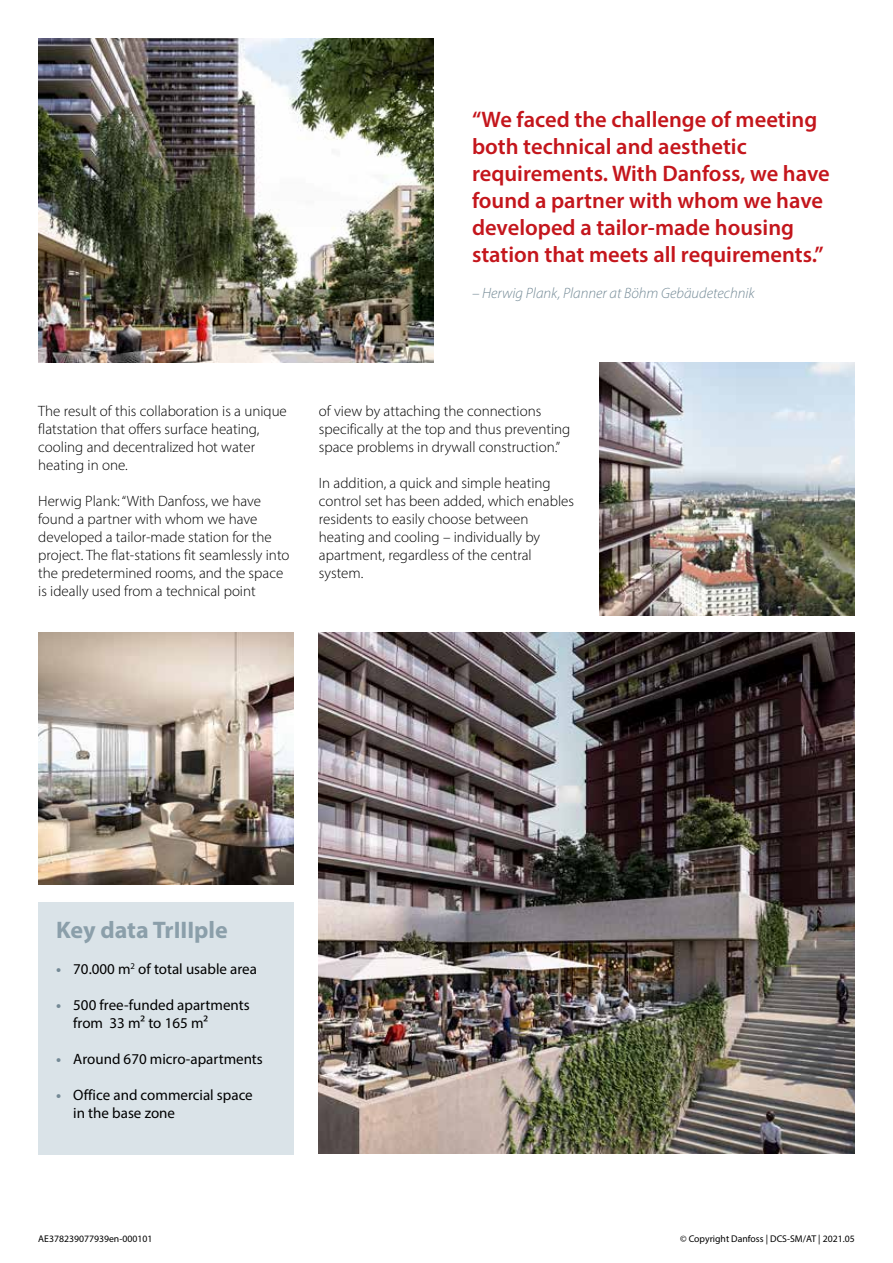
<style>
.page{position:relative;width:893px;height:1263px;background:#fff}
.page>*{position:absolute;margin:0;border:0;box-sizing:border-box;transform-origin:0 0}
.t1{font:700 24px "Myriad Pro";color:#8b9faa}
.t2{font:600 22.5px/27px "Myriad Pro";color:#c4161c}
.t3{font:300 15px/18px "Myriad Pro";color:#000}
.t4{font:15px/18px "Myriad Pro";color:#000}
.t5{font:italic 300 15px "Myriad Pro";color:#748a96}
.t6{font:9.75px "Myriad Pro";color:#000}
.s1{font-weight:700;color:#748a96}
</style>
<div class="page">
<div style="left:38px;top:902px;width:255px;height:252px;background:#dae3e8"></div>
<img style="left:38px;top:38px;width:396px;height:324px">
<img style="left:38px;top:632px;width:255px;height:252px">
<img style="left:600px;top:362px;width:255px;height:253px">
<img style="left:319px;top:632px;width:536px;height:522px">
<h2 class="t2" style="left:472px;top:105px;width:359px">“We faced the challenge of meeting both technical and aesthetic requirements. With Danfoss, we have found a partner with whom we have developed a tailor-made housing station that meets all requirements.”</h2>
<p class="t5" style="left:472px;top:284px;width:284px">– Herwig Plank, Planner at Böhm Gebäudetechnik</p>
<p class="t3" style="left:38px;top:402px;width:250px">The result of this collaboration is a unique flatstation that offers surface heating, cooling and decentralized hot water heating in one.</p>
<p class="t3" style="left:38px;top:492px;width:253px">Herwig Plank: “With Danfoss, we have found a partner with whom we have developed a tailor-made station for the project. The flat-stations fit seamlessly into the predetermined rooms, and the space is ideally used from a technical point</p>
<p class="t3" style="left:319px;top:402px;width:253px">of view by attaching the connections specifically at the top and thus preventing space problems in drywall construction.”</p>
<p class="t3" style="left:319px;top:474px;width:257px">In addition, a quick and simple heating control set has been added, which enables residents to easily choose between heating and cooling – individually by apartment, regardless of the central system.</p>
<h1 class="t1" style="left:56px;top:915px;width:173px">Key data TrIIIple</h1>
<p class="t4" style="left:56px;top:960px;width:202px"><span class="s1">•</span> 70.000 m<sup>2</sup> of total usable area</p>
<p class="t4" style="left:73px;top:996px;width:178px;text-indent:-17px"><span class="s1">•</span> 500 free-funded apartments from 33 m² to 165 m²</p>
<p class="t4" style="left:56px;top:1050px;width:208px"><span class="s1">•</span> Around 670 micro-apartments</p>
<p class="t4" style="left:73px;top:1086px;width:181px;text-indent:-17px"><span class="s1">•</span> Office and commercial space in the base zone</p>
<p class="t6" style="left:38px;top:1232px;width:116px">AE378239077939en-000101</p>
<p class="t6" style="left:680px;top:1232px;width:176px">© Copyright Danfoss | DCS-SM/AT | 2021.05</p>
</div>
